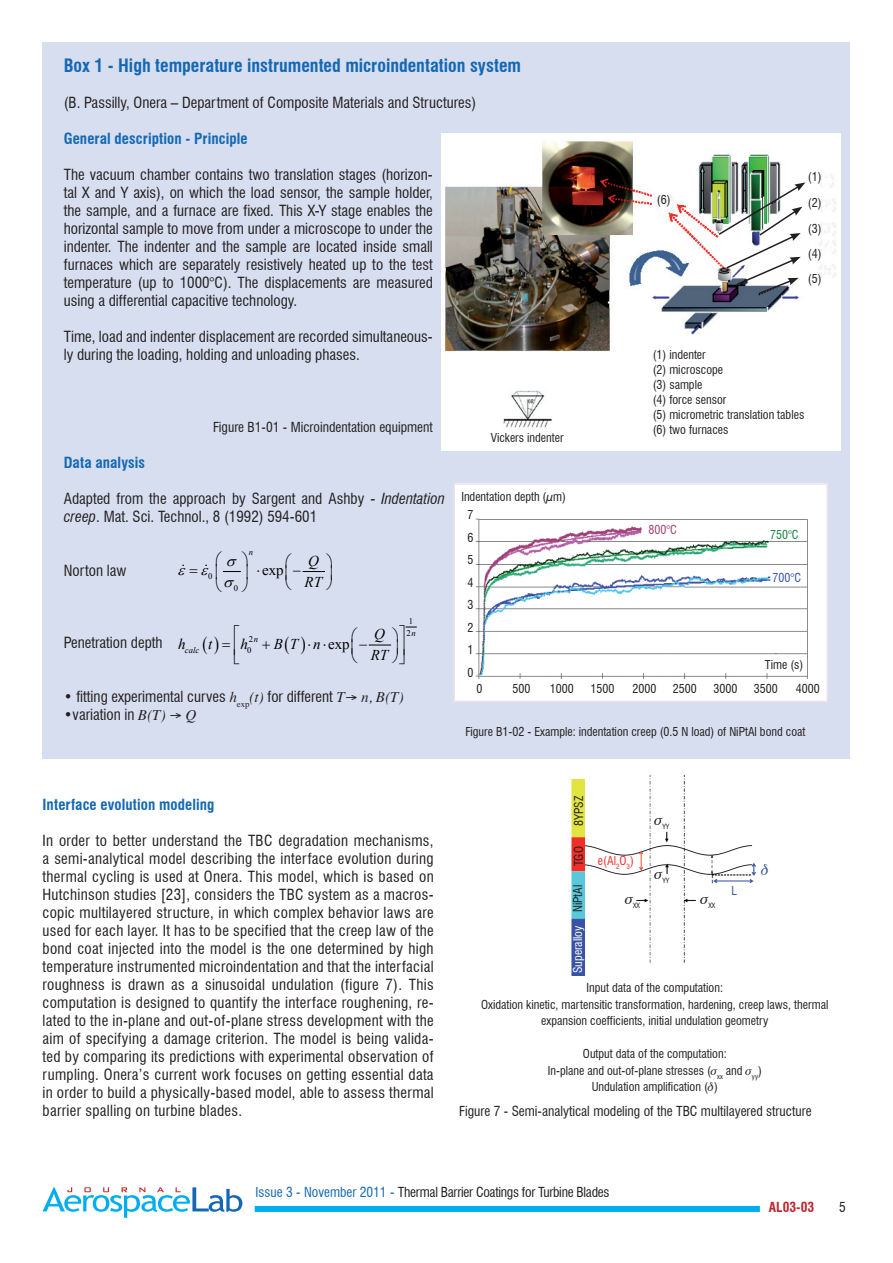
<style>
.page{position:relative;width:893px;height:1263px;background:#fff}
.page>*{position:absolute;margin:0;border:0;box-sizing:border-box;transform-origin:0 0}
.t1{font:700 condensed 18px "Swiss 721 BT";color:#1468b3}
.t2{font:condensed 15px/18px "Swiss 721 BT";color:#231f20;text-align:justify}
.t3{font:700 condensed 15px "Swiss 721 BT";letter-spacing:.005em;color:#1468b3}
.t4{font:italic 15px/21.1px "Times New Roman";color:#000}
.t5{font:15px "Times New Roman";letter-spacing:-.005em;color:#000}
.t6{font:italic 15px "Times";color:#231f20}
.t7{font:condensed 13.5px "Swiss 721 BT";color:#231f20}
.t8{font:condensed 13.5px "Swiss 721 BT";letter-spacing:-.02em;color:#231f20}
.t9{font:700 condensed 13.5px "Swiss 721 BT";color:#c0262d}
.t10{font:condensed 12px/22.5px "Swiss 721 BT";color:#231f20;text-align:center}
.t11{font:condensed 12px "Swiss 721 BT";color:#fff}
.t12{font:condensed 12px "Swiss 721 BT";color:#ee2f2a}
.t13{font:condensed 12px "Swiss 721 BT";color:#3853a3}
.t14{font:condensed 12px "Swiss 721 BT";color:#9e4075}
.t15{font:condensed 12px "Swiss 721 BT";color:#178440}
.t16{font:8.7px/12.3px "Times New Roman";color:#000}
.t17{font:italic 8.7px "Times New Roman";color:#000}
.t18{font:condensed 7.05px "Swiss 721 BT";color:#231f20}
.s1{font-style:italic}
.s2{font-family:"Times";font-style:italic;font-stretch:normal}
.s3{color:#1468b3}
</style>
<div class="page">
<div style="left:255px;top:1206px;width:505px;height:6px;background:#00aeef"></div>
<svg style="left:43px;top:1187px;width:199px;height:31px"></svg>
<div style="left:43px;top:43px;width:807px;height:716px;background:#d7def0"></div>
<img style="left:441px;top:133px;width:399px;height:317px">
<img style="left:456px;top:486px;width:369px;height:213px">
<div style="left:453px;top:483px;width:375px;height:219px;border:2px solid #efe2e8"></div>
<img style="left:571px;top:776px;width:185px;height:200px">
<svg style="left:717px;top:182px;width:88px;height:113px;background:#bec3bf"></svg>
<svg style="left:223px;top:571px;width:18px;height:1px"></svg>
<svg style="left:302px;top:571px;width:23px;height:1px"></svg>
<svg style="left:368px;top:626px;width:48px;height:20px"></svg>
<p class="t1" style="left:64px;top:55px;width:459px">Box 1 - High temperature instrumented microindentation system</p>
<p class="t2" style="left:64px;top:94px;width:414px">(B. Passilly, Onera – Department of Composite Materials and Structures)</p>
<p class="t3" style="left:64px;top:130px;width:185px">General description - Principle</p>
<p class="t2" style="left:64px;top:166px;width:371px">The vacuum chamber contains two translation stages (horizon&shy;tal X and Y axis), on which the load sensor, the sample holder, the sample, and a furnace are fixed. This X-Y stage enables the horizontal sample to move from under a microscope to under the indenter. The indenter and the sample are located inside small furnaces which are separately resistively heated up to the test temperature (up to 1000°C). The displacements are measured using a differential capacitive technology.</p>
<p class="t2" style="left:64px;top:328px;width:371px">Time, load and indenter displacement are recorded simultaneous&shy;ly during the loading, holding and unloading phases.</p>
<p class="t7" style="left:213px;top:419px;width:221px">Figure B1-01 - Microindentation equipment</p>
<p class="t10" style="left:491px;top:427px;width:74px">Vickers indenter</p>
<p class="t10" style="left:657px;top:189px;width:15px">(6)</p>
<p class="t10" style="left:808px;top:164px;width:15px;line-height:25.5px;text-align:justify">(1) (2) (3) (4) (5)</p>
<p class="t10" style="left:653px;top:347px;width:153px;line-height:15px;text-align:left">(1) indenter<br>(2) microscope<br>(3) sample<br>(4) force sensor<br>(5) micrometric translation tables (6) two furnaces</p>
<p class="t3" style="left:64px;top:454px;width:83px">Data analysis</p>
<p class="t2" style="left:64px;top:490px;width:383px">Adapted from the approach by Sargent and Ashby - <span class="s1">Indentation creep</span>. Mat. Sci. Technol., 8 (1992) 594-601</p>
<p class="t2" style="left:64px;top:562px;width:64px">Norton law</p>
<p class="t16" style="left:208px;top:570px;width:6px">0</p>
<p class="t16" style="left:234px;top:582px;width:6px">0</p>
<p class="t17" style="left:249px;top:546px;width:6px">n</p>
<p class="t4" style="left:305px;top:550px;width:19px">Q<br>RT</p>
<p class="t5" style="left:257px;top:560px;width:29px">⋅exp</p>
<p class="t16" style="left:407px;top:614px;width:11px">1<br>2<span class="s1">n</span></p>
<p class="t4" style="left:374px;top:623px;width:12px">Q</p>
<p class="t16" style="left:247px;top:634px;width:12px;line-height:10.6px">2<span class="s1">n<br></span>0</p>
<p class="t5" style="left:308px;top:634px;width:44px">⋅ ⋅ exp</p>
<p class="t2" style="left:64px;top:634px;width:100px">Penetration depth</p>
<p class="t4" style="left:178px;top:633px;width:9px">h</p>
<p class="t4" style="left:208px;top:633px;width:6px">t</p>
<p class="t4" style="left:241px;top:633px;width:9px">h</p>
<p class="t4" style="left:274px;top:633px;width:48px">BT n</p>
<p class="t17" style="left:185px;top:644px;width:16px">calc</p>
<p class="t4" style="left:371px;top:644px;width:19px">RT</p>
<p class="t2" style="left:64px;top:688px;width:341px">• fitting experimental curves <span class="s2">h</span><sub>exp</sub><span class="s2">(t)</span> for different <span class="s2">T n, B(T)</span></p>
<p class="t2" style="left:64px;top:706px;width:103px">•variation in <span class="s2">B(T)</span></p>
<p class="t6" style="left:186px;top:706px;width:12px">Q</p>
<p class="t10" style="left:468px;top:487px;width:100px;line-height:18.5px;text-align:left;text-indent:-6px">Indentation depth (µm)<br>7</p>
<p class="t10" style="left:468px;top:526px;width:7px;text-align:justify">6<br>5<br>4<br>3<br>2<br>1<br>0</p>
<p class="t14" style="left:648px;top:522px;width:30px">800°C</p>
<p class="t15" style="left:770px;top:528px;width:30px">750°C</p>
<p class="t13" style="left:773px;top:570px;width:30px">700°C</p>
<p class="t10" style="left:765px;top:653px;width:40px">Time (s)</p>
<p class="t10" style="left:476px;top:678px;width:7px">0</p>
<p class="t10" style="left:512px;top:678px;width:19px">500</p>
<p class="t10" style="left:550px;top:678px;width:25px">1000</p>
<p class="t10" style="left:590px;top:678px;width:25px">1500</p>
<p class="t10" style="left:632px;top:678px;width:25px">2000</p>
<p class="t10" style="left:673px;top:678px;width:25px">2500</p>
<p class="t10" style="left:713px;top:678px;width:25px">3000</p>
<p class="t10" style="left:754px;top:678px;width:25px">3500</p>
<p class="t10" style="left:796px;top:678px;width:25px">4000</p>
<p class="t10" style="left:465px;top:721px;width:342px">Figure B1-02 - Example: indentation creep (0.5 N load) of NiPtAl bond coat</p>
<p class="t3" style="left:43px;top:796px;width:173px">Interface evolution modeling</p>
<p class="t2" style="left:43px;top:832px;width:393px">In order to better understand the TBC degradation mechanisms, a semi-analytical model describing the interface evolution during thermal cycling is used at Onera. This model, which is based on Hutchinson studies [23], considers the TBC system as a macros&shy;copic multilayered structure, in which complex behavior laws are used for each layer. It has to be specified that the creep law of the bond coat injected into the model is the one determined by high temperature instrumented microindentation and that the interfacial roughness is drawn as a sinusoidal undulation (figure 7). This computation is designed to quantify the interface roughening, re&shy;lated to the in-plane and out-of-plane stress development with the aim of specifying a damage criterion. The model is being valida&shy;ted by comparing its predictions with experimental observation of rumpling. Onera’s current work focuses on getting essential data in order to build a physically-based model, able to assess thermal barrier spalling on turbine blades.</p>
<p class="t10" style="left:567px;top:826px;width:32px;rotate:-90deg">8YPSZ</p>
<p class="t10" style="left:567px;top:866px;width:21px;rotate:-90deg">TGO</p>
<p class="t10" style="left:566px;top:912px;width:29px;rotate:-90deg">NiPtAl</p>
<p class="t11" style="left:570px;top:973px;width:49px;rotate:-90deg">Superalloy</p>
<p class="t12" style="left:598px;top:853px;width:37px">e(Al<sub>2</sub>O<sub>3</sub>)</p>
<p class="t18" style="left:655px;top:822px;width:16px">▲YY</p>
<p class="t18" style="left:655px;top:876px;width:16px">▲YY</p>
<p class="t18" style="left:625px;top:901px;width:16px">▲XX</p>
<p class="t18" style="left:701px;top:901px;width:16px">▲XX</p>
<p class="t13" style="left:731px;top:883px;width:7px">L</p>
<p class="t10" style="left:481px;top:980px;width:349px;line-height:16.5px">Input data of the computation:<br>Oxidation kinetic, martensitic transformation, hardening, creep laws, thermal expansion coefficients, initial undulation geometry</p>
<p class="t10" style="left:548px;top:1046px;width:216px;line-height:16.5px">Output data of the computation:<br>In-plane and out-of-plane stresses (▲<sub>xx</sub> and ▲<sub>yy</sub>)<br>Undulation amplification ( )</p>
<p class="t7" style="left:459px;top:1103px;width:354px">Figure 7 - Semi-analytical modeling of the TBC multilayered structure</p>
<p class="t8" style="left:255px;top:1184px;width:356px"><span class="s3">Issue 3 - November 2011 -</span> Thermal Barrier Coatings for Turbine Blades</p>
<p class="t9" style="left:769px;top:1199px;width:47px">AL03-03</p>
<p class="t7" style="left:839px;top:1199px;width:8px">5</p>
</div>
